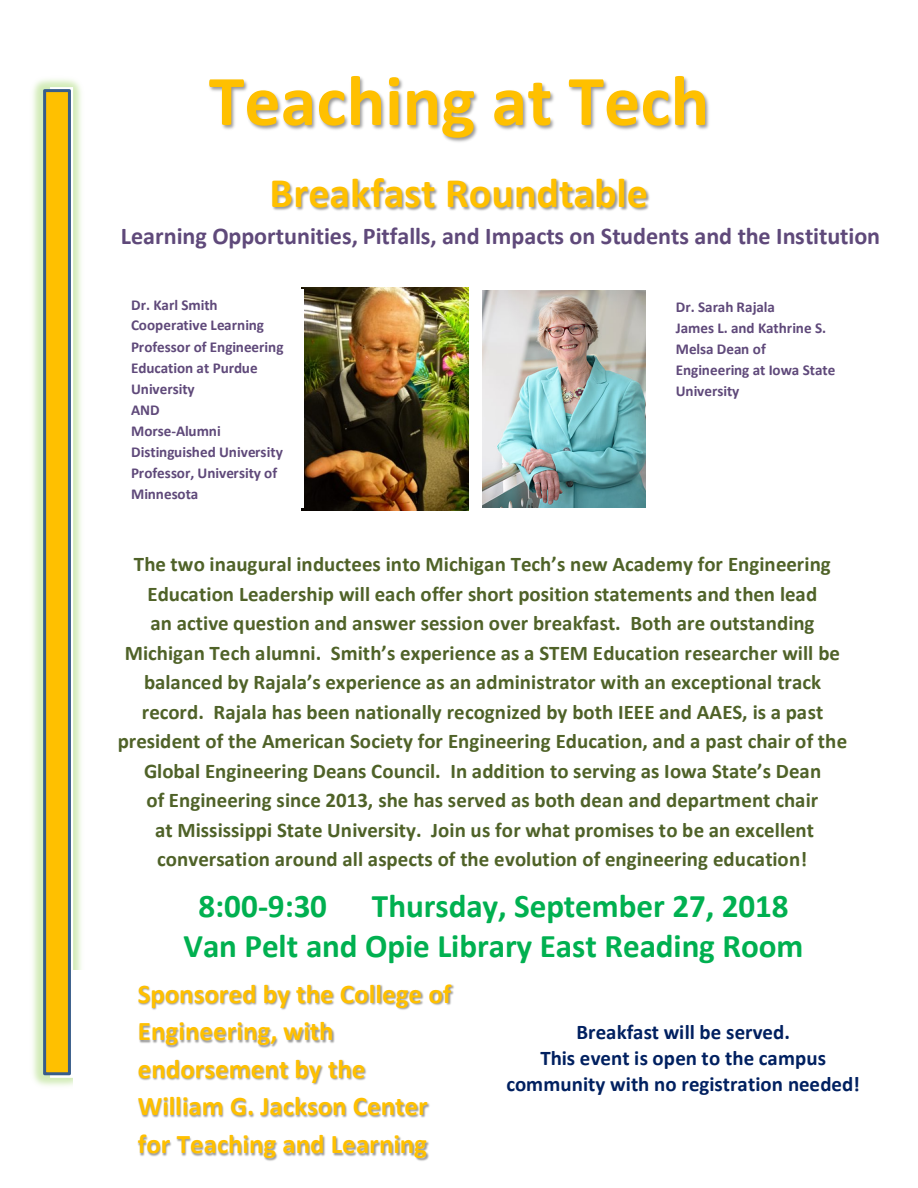
<style>
.page{position:relative;width:918px;height:1188px;background:#fff}
.page>*{position:absolute;margin:0;border:0;box-sizing:border-box;transform-origin:0 0}
.t1{font:700 72px "Calibri";color:#ffc000}
.t2{font:700 42.15px "Calibri";color:#ffc000}
.t3{font:700 33.15px/40.3px "Calibri";letter-spacing:-.005em;color:#00b050}
.t4{font:700 27px/37.7px "Calibri";color:#ffc000}
.t5{font:700 24.15px "Calibri";color:#5f497a}
.t6{font:700 20.85px/29.5px "Calibri";color:#4f6228;text-align:center}
.t7{font:700 20.85px/25.8px "Calibri";color:#002060;text-align:center}
.t8{font:700 15.15px/21px "Calibri";color:#5f497a}
</style>
<div class="page">
<img style="left:209px;top:77px;width:500px;height:65px">
<img style="left:272px;top:179px;width:378px;height:32px">
<img style="left:301px;top:287px;width:167px;height:223px">
<img style="left:33px;top:79px;width:48px;height:1007px">
<div style="left:45px;top:91px;width:24px;height:983px;background:#ffc000"></div>
<div style="left:43px;top:89px;width:28px;height:986px;border:3px solid #385d8a"></div>
<div style="left:73px;top:971px;width:391px;height:217px;background:#fff"></div>
<img style="left:138px;top:984px;width:316px;height:26px">
<img style="left:138px;top:1005px;width:222px;height:38px">
<img style="left:138px;top:1043px;width:228px;height:37px">
<img style="left:138px;top:1080px;width:292px;height:38px">
<img style="left:138px;top:1136px;width:291px;height:25px">
<div style="left:120px;top:290px;width:184px;height:218px;background:#fff"></div>
<img style="left:483px;top:291px;width:162px;height:217px">
<h1 class="t1" style="left:209px;top:56px;width:502px">Teaching at Tech</h1>
<h2 class="t2" style="left:270px;top:167px;width:380px">Breakfast Roundtable</h2>
<p class="t5" style="left:121px;top:221px;width:761px">Learning Opportunities, Pitfalls, and Impacts on Students and the Institution</p>
<p class="t8" style="left:131px;top:294px;width:154px">Dr. Karl Smith<br>Cooperative Learning<br>Professor of Engineering<br>Education at Purdue<br>University<br>AND<br>Morse-Alumni<br>Distinguished University<br>Professor, University of<br>Minnesota</p>
<p class="t8" style="left:676px;top:296px;width:161px">Dr. Sarah Rajala<br>James L. and Kathrine S.<br>Melsa Dean of<br>Engineering at Iowa State<br>University</p>
<p class="t6" style="left:118px;top:549px;width:731px">The two inaugural inductees into Michigan Tech’s new Academy for Engineering Education Leadership will each offer short position statements and then lead<br>an active question and answer session over breakfast. Both are outstanding Michigan Tech alumni. Smith’s experience as a STEM Education researcher will be balanced by Rajala’s experience as an administrator with an exceptional track record. Rajala has been nationally recognized by both IEEE and AAES, is a past president of the American Society for Engineering Education, and a past chair of the Global Engineering Deans Council. In addition to serving as Iowa State’s Dean<br>of Engineering since 2013, she has served as both dean and department chair<br>at Mississippi State University. Join us for what promises to be an excellent conversation around all aspects of the evolution of engineering education!</p>
<h3 class="t3" style="left:198px;top:885px;width:130px">8:00-9:30</h3>
<h3 class="t3" style="left:184px;top:885px;width:621px;text-indent:188px">Thursday, September 27, 2018<br>Van Pelt and Opie Library East Reading Room</h3>
<p class="t4" style="left:138px;top:975px;width:315px">Sponsored by the College of<br>Engineering, with endorsement by the<br>William G. Jackson Center for Teaching and Learning</p>
<p class="t7" style="left:507px;top:1019px;width:355px">Breakfast will be served.<br>This event is open to the campus community with no registration needed!</p>
</div>
